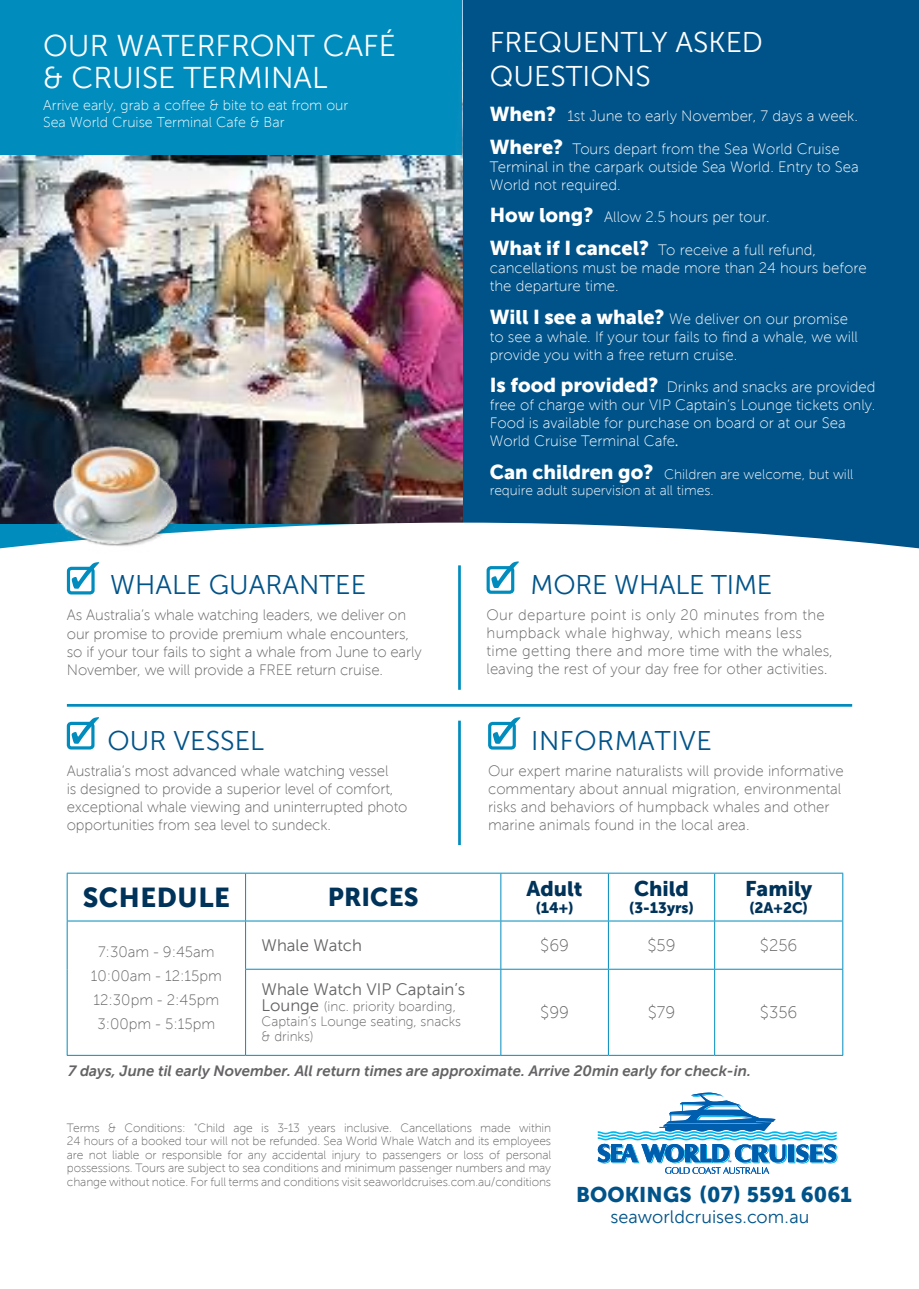
<style>
.page{position:relative;width:919px;height:1289px;background:#fff}
.page>*{position:absolute;margin:0;border:0;box-sizing:border-box;transform-origin:0 0}
.t1{font:30px/31.5px "Museo Sans 300";color:#fff}
.t2{font:28.5px/34.5px "Museo Sans 300";color:#fff}
.t3{font:27px "Museo Sans 300";color:#005389}
.t4{font:27px "Museo Sans 300";letter-spacing:.02em;color:#005389}
.t5{font:27px "Museo Sans 900";letter-spacing:.02em;color:#00335a}
.t6{font:25.5px "Museo Sans 900";color:#00335a}
.t7{font:21px "Museo Sans 900";letter-spacing:.005em;color:#005389}
.t8{font:21px "Museo Sans 900";color:#00335a}
.t9{font:18px "Museo Sans 300";letter-spacing:.005em;color:#005389}
.t10{font:16.65px "Museo Sans 300";color:#656365}
.t11{font:16.65px "Museo Sans 100";color:#656365}
.t12{font:15px/18px "Museo Sans 100";color:#656365}
.t13{font:15px/18px "Museo Sans 100";color:#fff}
.t14{font:15px/18px "Museo Sans 100";letter-spacing:.02em;color:#656365}
.t15{font:italic 15px "Museo Sans 700";color:#656365}
.t16{font:15px "Museo Sans 900";color:#00335a}
.t17{font:14.25px/17.1px "Museo Sans 100";color:#fff}
.t18{font:13.8px/16.5px "Museo Sans 100";color:#fff}
.t19{font:13.5px/15px "Museo Sans 100";color:#656365}
.t20{font:12px/13.5px "Museo Sans 100";letter-spacing:-.01em;color:#656365;text-align:justify}
.s1{font-family:"Museo Sans 900";font-size:19.95px}
.s2{font-family:"Myriad Pro";font-size:13.8px}
.s3{font-size:16.5px}
.s4{font-family:"Museo Sans 300";font-size:16.65px}
</style>
<div class="page">
<div style="left:462px;top:0;width:456px;height:582px;background:#005389"></div>
<img style="left:0;top:155px;width:462px;height:367px">
<svg style="left:0;top:522px;width:918px;height:197px"></svg>
<hr style="left:458px;top:565px;width:3px;height:124px;background:#008cbd">
<hr style="left:458px;top:720px;width:3px;height:125px;background:#008cbd">
<hr style="left:67px;top:704px;width:785px;height:2px;background:#008cbd">
<img style="left:9px;top:409px;width:207px;height:145px">
<div style="left:0;top:0;width:462px;height:155px;background:#008cbd"></div>
<svg style="left:68px;top:873px;width:774px;height:47px"></svg>
<svg style="left:246px;top:921px;width:596px;height:133px"></svg>
<hr style="left:500px;top:969px;width:1px;height:85px;background:#008cbd">
<hr style="left:608px;top:969px;width:1px;height:85px;background:#008cbd">
<hr style="left:714px;top:969px;width:1px;height:85px;background:#008cbd">
<hr style="left:842px;top:969px;width:1px;height:85px;background:#008cbd">
<hr style="left:245px;top:1054px;width:256px;height:1px;background:#008cbd">
<hr style="left:501px;top:1054px;width:107px;height:1px;background:#008cbd">
<hr style="left:608px;top:1054px;width:106px;height:1px;background:#008cbd">
<hr style="left:714px;top:1054px;width:129px;height:1px;background:#008cbd">
<hr style="left:67px;top:872px;width:178px;height:1px;background:#008cbd">
<hr style="left:67px;top:873px;width:1px;height:47px;background:#008cbd">
<hr style="left:245px;top:872px;width:256px;height:1px;background:#008cbd">
<hr style="left:501px;top:872px;width:107px;height:1px;background:#008cbd">
<hr style="left:608px;top:872px;width:106px;height:1px;background:#008cbd">
<hr style="left:714px;top:872px;width:129px;height:1px;background:#008cbd">
<hr style="left:67px;top:920px;width:178px;height:1px;background:#008cbd">
<hr style="left:67px;top:921px;width:1px;height:48px;background:#008cbd">
<hr style="left:245px;top:920px;width:256px;height:1px;background:#008cbd">
<hr style="left:245px;top:921px;width:1px;height:47px;background:#008cbd">
<hr style="left:501px;top:920px;width:107px;height:1px;background:#008cbd">
<hr style="left:500px;top:921px;width:1px;height:47px;background:#008cbd">
<hr style="left:608px;top:920px;width:106px;height:1px;background:#008cbd">
<hr style="left:608px;top:921px;width:1px;height:47px;background:#008cbd">
<hr style="left:714px;top:920px;width:129px;height:1px;background:#008cbd">
<hr style="left:714px;top:921px;width:1px;height:47px;background:#008cbd">
<hr style="left:842px;top:921px;width:1px;height:47px;background:#008cbd">
<hr style="left:67px;top:969px;width:1px;height:85px;background:#008cbd">
<hr style="left:245px;top:968px;width:256px;height:1px;background:#008cbd">
<hr style="left:245px;top:969px;width:1px;height:85px;background:#008cbd">
<hr style="left:501px;top:968px;width:107px;height:1px;background:#008cbd">
<hr style="left:608px;top:968px;width:106px;height:1px;background:#008cbd">
<hr style="left:714px;top:968px;width:129px;height:1px;background:#008cbd">
<hr style="left:67px;top:1054px;width:178px;height:1px;background:#008cbd">
<hr style="left:245px;top:873px;width:1px;height:47px;background:#008cbd">
<hr style="left:500px;top:873px;width:1px;height:47px;background:#008cbd">
<hr style="left:608px;top:873px;width:1px;height:47px;background:#008cbd">
<hr style="left:714px;top:873px;width:1px;height:47px;background:#008cbd">
<hr style="left:842px;top:873px;width:1px;height:47px;background:#008cbd">
<svg style="left:597px;top:1092px;width:241px;height:82px"></svg>
<div style="left:488px;top:721px;width:28px;height:28px;border:3px solid #008cbd;border-radius:3px"></div>
<svg style="left:493px;top:717px;width:27px;height:26px"></svg>
<div style="left:67px;top:721px;width:27px;height:28px;border:3px solid #008cbd;border-radius:3px"></div>
<svg style="left:72px;top:717px;width:27px;height:26px"></svg>
<div style="left:67px;top:566px;width:28px;height:28px;border:3px solid #008cbd;border-radius:3px"></div>
<svg style="left:72px;top:562px;width:27px;height:26px"></svg>
<div style="left:486px;top:566px;width:28px;height:28px;border:3px solid #008cbd;border-radius:3px"></div>
<svg style="left:491px;top:561px;width:28px;height:27px"></svg>
<h1 class="t1" style="left:43px;top:30px;width:354px">OUR WATERFRONT CAFÉ &amp; CRUISE TERMINAL</h1>
<p class="t17" style="left:43px;top:97px;width:306px">Arrive early, grab a coffee &amp; bite to eat from our<br>Sea World Cruise Terminal Cafe &amp; Bar</p>
<h3 class="t3" style="left:110px;top:570px;width:257px">WHALE GUARANTEE</h3>
<p class="t12" style="left:67px;top:606px;width:356px">As Australia’s whale watching leaders, we deliver on our promise to provide premium whale encounters, so if your tour fails to sight a whale from June to early November, we will provide a FREE return cruise.</p>
<h3 class="t3" style="left:108px;top:725px;width:158px">OUR VESSEL</h3>
<p class="t12" style="left:67px;top:761px;width:342px">Australia’s most advanced whale watching vessel<br>is designed to provide a superior level of comfort, exceptional whale viewing and uninterrupted photo opportunities from sea level to sundeck.</p>
<h2 class="t2" style="left:489px;top:25px;width:275px">FREQUENTLY ASKED<br>QUESTIONS</h2>
<p class="t13" style="left:489px;top:99px;width:369px;line-height:32.7px"><span class="s1">When?</span> 1st June to early November, 7 days a week.<br><span class="s1">Where?</span> Tours depart from the Sea World Cruise</p>
<p class="t13" style="left:489px;top:157px;width:370px">Terminal in the carpark outside Sea World. Entry to Sea<br>World not required.</p>
<p class="t13" style="left:489px;top:201px;width:328px;line-height:32.7px"><span class="s1">How long?</span> Allow 2.5 hours per tour.<br><span class="s1">What if I cancel?</span> To receive a full refund,</p>
<p class="t13" style="left:489px;top:259px;width:378px">cancellations must be made more than 24 hours before the departure time.</p>
<p class="t13" style="left:489px;top:309px;width:370px"><span class="s1">Will I see a whale?</span> We deliver on our promise to see a whale. If your tour fails to find a whale, we will provide you with a free return cruise.</p>
<p class="t13" style="left:489px;top:378px;width:387px"><span class="s1">Is food provided?</span> Drinks and snacks are provided free of charge with our VIP Captain’s Lounge tickets only.<br>Food is available for purchase on board or at our Sea World Cruise Terminal Cafe<span class="s2">.</span></p>
<p class="t18" style="left:489px;top:466px;width:365px"><span class="s1">Can children go?</span> Children are welcome, but will require adult supervision at all times.</p>
<h3 class="t3" style="left:530px;top:570px;width:243px">MORE WHALE TIME</h3>
<p class="t14" style="left:486px;top:606px;width:348px">Our departure point is only 20 minutes from the humpback whale highway, which means less time getting there and more time with the whales, leaving the rest of your day free for other activities<span class="s3">.</span></p>
<h3 class="t4" style="left:531px;top:725px;width:182px">INFORMATIVE</h3>
<p class="t12" style="left:488px;top:761px;width:357px">Our expert marine naturalists will provide informative commentary about annual migration, environmental risks and behaviors of humpback whales and other marine animals found in the local area.</p>
<h3 class="t5" style="left:83px;top:882px;width:149px">SCHEDULE</h3>
<h3 class="t6" style="left:328px;top:882px;width:92px">PRICES</h3>
<h3 class="t8" style="left:526px;top:876px;width:57px">Adult</h3>
<p class="t16" style="left:536px;top:899px;width:39px">(14+)</p>
<h3 class="t8" style="left:634px;top:876px;width:56px">Child</h3>
<p class="t16" style="left:629px;top:899px;width:66px">(3-13yrs)</p>
<h3 class="t8" style="left:745px;top:876px;width:69px">Family</h3>
<p class="t16" style="left:749px;top:899px;width:60px">(2A+2C)</p>
<p class="t12" style="left:91px;top:940px;width:132px;line-height:24px;text-align:center">7:30am - 9:45am<br>10:00am - 12:15pm<br>12:30pm - 2:45pm<br>3:00pm - 5:15pm</p>
<p class="t10" style="left:261px;top:936px;width:102px">Whale Watch</p>
<p class="t11" style="left:540px;top:936px;width:30px">$69</p>
<p class="t11" style="left:647px;top:936px;width:30px">$59</p>
<p class="t11" style="left:760px;top:936px;width:39px">$256</p>
<p class="t10" style="left:261px;top:980px;width:205px">Whale Watch VIP Captain’s</p>
<p class="t19" style="left:261px;top:999px;width:201px"><span class="s4">Lounge</span> (inc. priority boarding,<br>Captain’s Lounge seating, snacks &amp; drinks)</p>
<p class="t11" style="left:540px;top:1003px;width:30px">$99</p>
<p class="t11" style="left:647px;top:1003px;width:29px">$79</p>
<p class="t11" style="left:760px;top:1003px;width:39px">$356</p>
<p class="t15" style="left:68px;top:1062px;width:684px">7 days, June til early November. All return times are approximate. Arrive 20min early for check-in.</p>
<p class="t20" style="left:67px;top:1120px;width:485px">Terms &amp; Conditions: <sup>*</sup>Child age is 3-13 years inclusive. Cancellations made within 24 hours of a booked tour will not be refunded. Sea World Whale Watch and its employees are not liable or responsible for any accidental injury to passengers or loss of personal possessions. Tours are subject to sea conditions and minimum passenger numbers and may change without notice. For full terms and conditions visit seaworldcruises.com.au/conditions</p>
<h3 class="t7" style="left:576px;top:1182px;width:277px">BOOKINGS (07) 5591 6061</h3>
<p class="t9" style="left:610px;top:1206px;width:201px">seaworldcruises.com.au</p>
</div>
